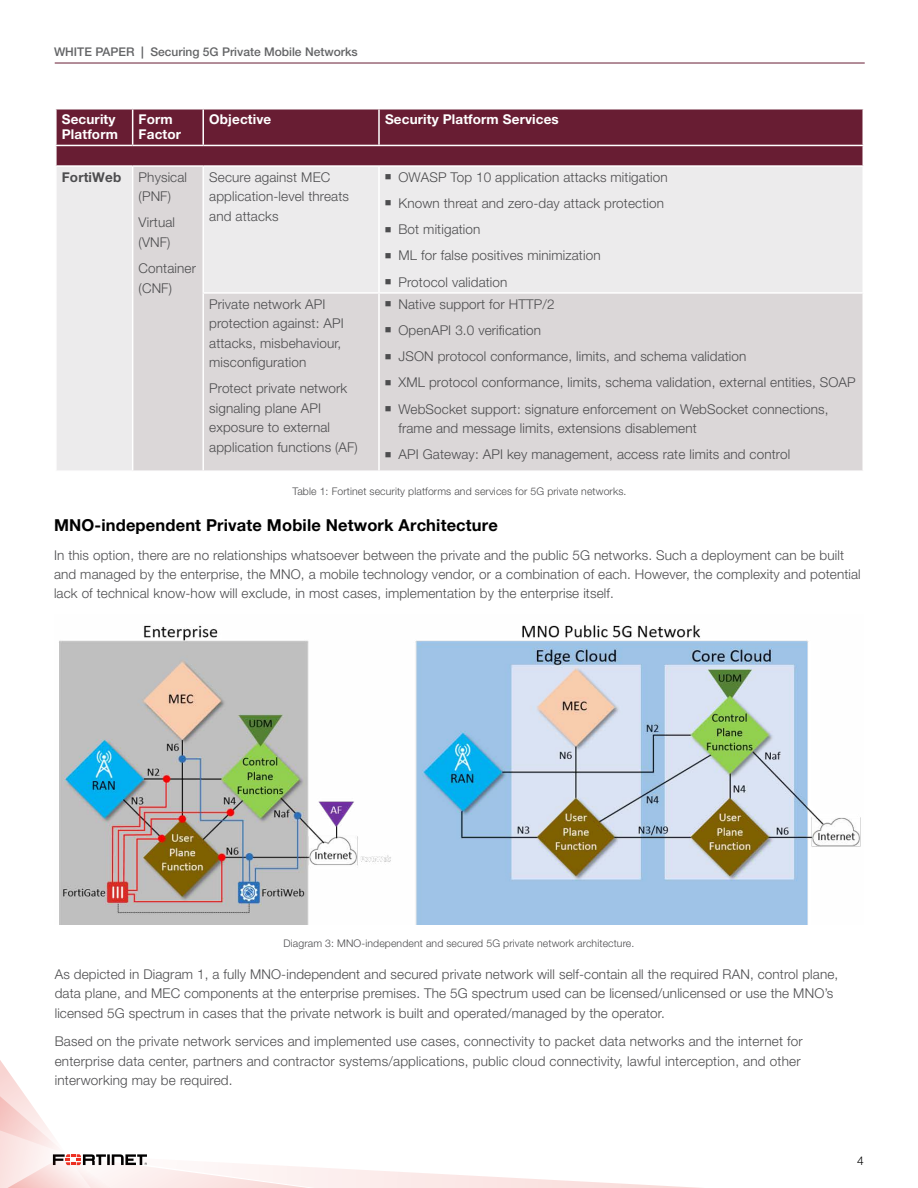
<style>
.page{position:relative;width:918px;height:1188px;background:#fff}
.page>*{position:absolute;margin:0;border:0;box-sizing:border-box;transform-origin:0 0}
.t1{font:700 16.5px "Helvetica Neue LT Pro";letter-spacing:.01em;color:#000}
.t2{font:300 13.5px/19.5px "Helvetica Neue LT Pro";letter-spacing:.01em;color:#4d4d4f}
.t3{font:700 13.5px/15px "Helvetica Neue LT Pro";letter-spacing:.01em;color:#fff}
.t4{font:700 13.5px "Helvetica Neue LT Pro";letter-spacing:.01em;color:#4d4d4f}
.t5{font:500 12px "Helvetica Neue LT Pro";color:#636466}
.t6{font:300 12px "Helvetica Neue LT Pro";color:#000}
.t7{font:300 10.5px "Helvetica Neue LT Pro";letter-spacing:.01em;color:#4d4d4f}
.s1{font-weight:700}
</style>
<div class="page">
<hr style="left:55px;top:63px;width:810px;height:1px;background:#681d33">
<svg style="left:0;top:1060px;width:700px;height:128px"></svg>
<img style="left:59px;top:625px;width:802px;height:299px">
<div style="left:57px;top:110px;width:805px;height:55px;background:#681d33"></div>
<div style="left:57px;top:167px;width:75px;height:303px;background:#ecebec"></div>
<svg style="left:133px;top:167px;width:729px;height:303px;background:#e1dedf"></svg>
<hr style="left:379px;top:145px;width:485px;height:1px;background:#fff">
<svg style="left:862px;top:146px;width:1px;height:19px"></svg>
<hr style="left:379px;top:292px;width:485px;height:2px;background:#fff">
<hr style="left:55px;top:145px;width:78px;height:1px;background:#fff">
<svg style="left:56px;top:146px;width:1px;height:19px"></svg>
<hr style="left:132px;top:110px;width:1px;height:35px;background:#fff">
<hr style="left:133px;top:145px;width:70px;height:1px;background:#fff">
<hr style="left:202px;top:110px;width:2px;height:35px;background:#fff">
<hr style="left:378px;top:110px;width:2px;height:35px;background:#fff">
<hr style="left:203px;top:145px;width:176px;height:1px;background:#fff">
<hr style="left:202px;top:167px;width:2px;height:125px;background:#fff">
<hr style="left:378px;top:167px;width:2px;height:125px;background:#fff">
<hr style="left:202px;top:292px;width:177px;height:2px;background:#fff">
<hr style="left:202px;top:294px;width:2px;height:176px;background:#fff">
<hr style="left:378px;top:294px;width:2px;height:176px;background:#fff">
<p class="t5" style="left:54px;top:44px;width:305px">WHITE PAPER <span class="s1">|</span> Securing 5G Private Mobile Networks</p>
<p class="t3" style="left:62px;top:112px;width:58px">Security<br>Platform</p>
<p class="t3" style="left:139px;top:112px;width:44px">Form<br>Factor</p>
<p class="t3" style="left:209px;top:112px;width:64px">Objective</p>
<p class="t3" style="left:385px;top:112px;width:175px">Security Platform Services</p>
<p class="t4" style="left:62px;top:169px;width:61px">FortiWeb</p>
<p class="t2" style="left:139px;top:167px;width:50px">Physical (PNF)</p>
<p class="t2" style="left:139px;top:213px;width:38px">Virtual (VNF)</p>
<p class="t2" style="left:139px;top:258px;width:59px">Container (CNF)</p>
<p class="t2" style="left:209px;top:167px;width:141px">Secure against MEC application-level threats and attacks</p>
<p class="t2" style="left:385px;top:167px;width:284px">■ OWASP Top 10 application attacks mitigation</p>
<p class="t2" style="left:385px;top:193px;width:281px">■ Known threat and zero-day attack protection</p>
<p class="t2" style="left:385px;top:219px;width:97px">■ Bot mitigation</p>
<p class="t2" style="left:385px;top:246px;width:217px">■ ML for false positives minimization</p>
<p class="t2" style="left:385px;top:272px;width:124px">■ Protocol validation</p>
<p class="t2" style="left:385px;top:294px;width:171px">■ Native support for HTTP/2</p>
<p class="t2" style="left:385px;top:320px;width:158px">■ OpenAPI 3.0 verification</p>
<p class="t2" style="left:385px;top:346px;width:363px">■ JSON protocol conformance, limits, and schema validation</p>
<p class="t2" style="left:385px;top:372px;width:472px">■ XML protocol conformance, limits, schema validation, external entities, SOAP</p>
<p class="t2" style="left:399px;top:399px;width:432px;text-indent:-14px">■ WebSocket support: signature enforcement on WebSocket connections, frame and message limits, extensions disablement</p>
<p class="t2" style="left:385px;top:444px;width:407px">■ API Gateway: API key management, access rate limits and control</p>
<p class="t7" style="left:293px;top:485px;width:335px">Table 1: Fortinet security platforms and services for 5G private networks.</p>
<p class="t2" style="left:209px;top:294px;width:136px">Private network API protection against: API attacks, misbehaviour, misconfiguration</p>
<p class="t2" style="left:209px;top:378px;width:150px">Protect private network signaling plane API exposure to external application functions (AF)</p>
<p class="t1" style="left:54px;top:515px;width:445px">MNO-independent Private Mobile Network Architecture</p>
<p class="t2" style="left:54px;top:545px;width:808px">In this option, there are no relationships whatsoever between the private and the public 5G networks. Such a deployment can be built and managed by the enterprise, the MNO, a mobile technology vendor, or a combination of each. However, the complexity and potential lack of technical know-how will exclude, in most cases, implementation by the enterprise itself.</p>
<p class="t7" style="left:284px;top:937px;width:352px">Diagram 3: MNO-independent and secured 5G private network architecture.</p>
<p class="t2" style="left:55px;top:964px;width:785px">As depicted in Diagram 1, a fully MNO-independent and secured private network will self-contain all the required RAN, control plane, data plane, and MEC components at the enterprise premises. The 5G spectrum used can be licensed/unlicensed or use the MNO’s licensed 5G spectrum in cases that the private network is built and operated/managed by the operator.</p>
<p class="t2" style="left:55px;top:1031px;width:750px">Based on the private network services and implemented use cases, connectivity to packet data networks and the internet for enterprise data center, partners and contractor systems/applications, public cloud connectivity, lawful interception, and other interworking may be required.</p>
<p class="t6" style="left:857px;top:1154px;width:8px">4</p>
</div>
